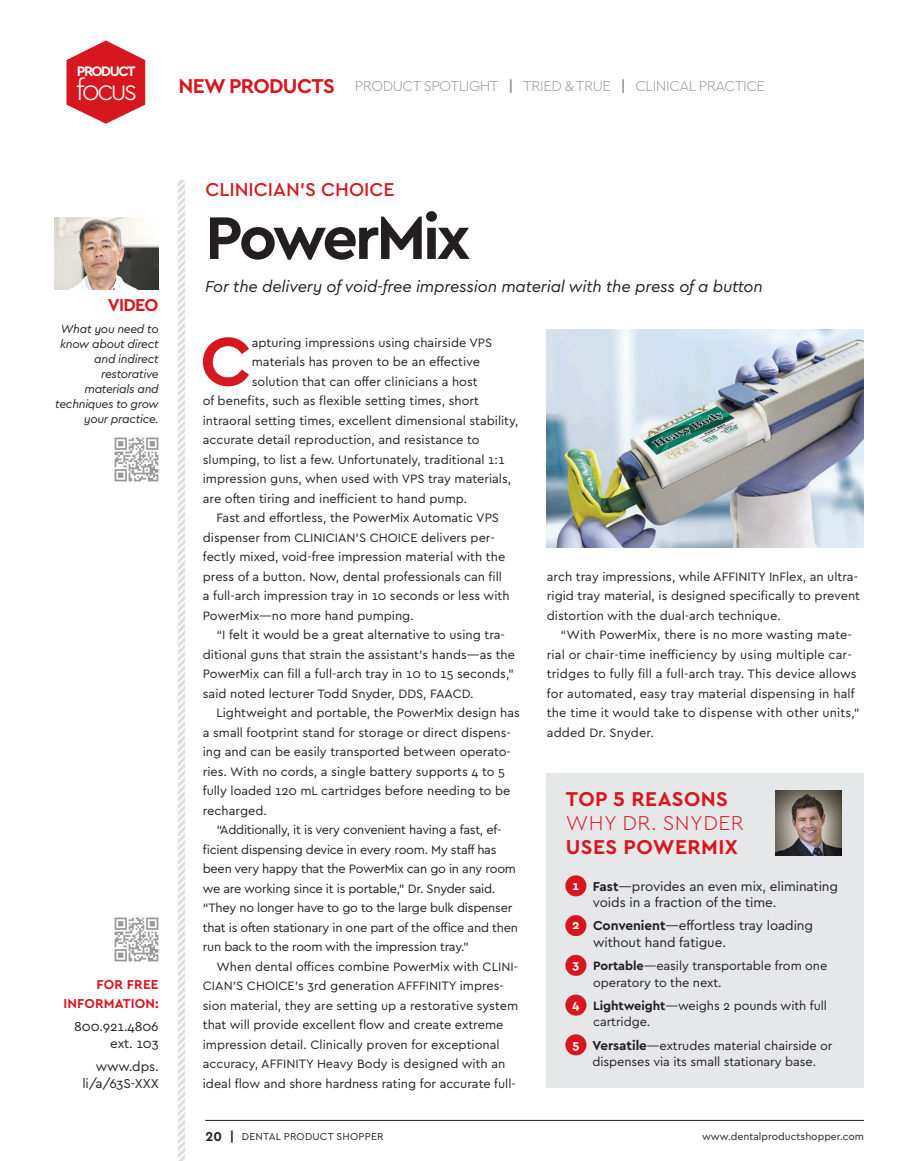
<style>
.page{position:relative;width:918px;height:1161px;background:#fff}
.page>*{position:absolute;margin:0;border:0;box-sizing:border-box;transform-origin:0 0}
.NP_BODY_FIRST_PARAGR{font:700 71.85px "Cera";color:#d7171f}
.NP_HEADLINE_FP__RD{font:700 63px "Cera";letter-spacing:-.055em;color:#231f20}
.t1{font:300 29.85px "Cera";letter-spacing:-.1em;color:#fff}
.NP_Body_Copy{font:700 21px/24px "Cera";letter-spacing:.02em;color:#d7171f}
.NP_Body_Copy-2{font:700 21px "Cera";letter-spacing:-.03em;color:#d7171f}
.NP_COMPANY_NAME_FP{font:500 19.5px "Cera";color:#d7171f}
.NP_SIDE_COLUMN_HEADL{font:700 18px "Cera";letter-spacing:-.04em;color:#d7171f}
.t2{font:italic 16.5px "Cera";letter-spacing:-.01em;color:#231f20}
.t3{font:300 15px "Cera";letter-spacing:-.03em;color:#939598}
.t4{font:700 14.4px "Cera";letter-spacing:-.1em;color:#fff}
.New_product_Text{font:13.5px/16.5px "Cera";letter-spacing:-.005em;color:#231f20;text-align:right}
.t5{font:700 13.5px/19.5px "Cera";letter-spacing:.01em;color:#d7171f;text-align:right}
.NP_BODY_FP__RD{font:12.75px/19.5px "Cera";color:#231f20}
.NP_BODY_FIRST_PARAGR-2{font:12.75px "Cera";color:#231f20}
.NP_BODY_FP__RD-2{font:12.75px/19.5px "Cera";letter-spacing:-.02em;color:#231f20}
.New_product_Text-2{font:12.75px/16.5px "Cera";letter-spacing:-.005em;color:#231f20}
.t6{font:700 12.75px "Cera";color:#fff}
.NP_SIDE_COLUMN_BODY{font:italic 12px/15px "Cera";letter-spacing:-.025em;color:#231f20;text-align:right}
.t7{font:10.5px "Cera";color:#231f20}
.t8{font:10.5px "Cera";letter-spacing:.02em;color:#231f20}
.s1{font-weight:700}
.s2{font-weight:300}
.s3{font-weight:700;font-size:13.5px}
</style>
<div class="page">
<hr style="left:205px;top:1120px;width:659px;height:1px;background:#231f20">
<svg style="left:67px;top:41px;width:78px;height:83px"></svg>
<svg style="left:178px;top:180px;width:7px;height:981px"></svg>
<img style="left:54px;top:218px;width:105px;height:72px">
<img style="left:115px;top:438px;width:44px;height:43px">
<img style="left:547px;top:330px;width:317px;height:217px">
<img style="left:115px;top:917px;width:44px;height:44px">
<div style="left:547px;top:773px;width:317px;height:315px;background:#e6e7e9"></div>
<div style="left:565px;top:875px;width:21px;height:21px;background:#d7171f;border-radius:50%"></div>
<div style="left:565px;top:915px;width:21px;height:21px;background:#d7171f;border-radius:50%"></div>
<div style="left:565px;top:955px;width:21px;height:21px;background:#d7171f;border-radius:50%"></div>
<div style="left:565px;top:995px;width:21px;height:21px;background:#d7171f;border-radius:50%"></div>
<div style="left:565px;top:1034px;width:21px;height:21px;background:#d7171f;border-radius:50%"></div>
<img style="left:776px;top:791px;width:66px;height:65px">
<p class="t4" style="left:77px;top:62px;width:60px">PRODUCT</p>
<p class="t1" style="left:76px;top:70px;width:63px">focus</p>
<p class="NP_Body_Copy-2" style="left:178px;top:72px;width:158px">NEW PRODUCTS</p>
<p class="t3" style="left:355px;top:76px;width:412px">PRODUCT SPOTLIGHT <span class="s1">|</span> TRIED &amp; TRUE <span class="s1">|</span> CLINICAL PRACTICE</p>
<p class="NP_SIDE_COLUMN_HEADL" style="left:108px;top:293px;width:52px">VIDEO</p>
<p class="NP_SIDE_COLUMN_BODY" style="left:55px;top:321px;width:105px">What you need to know about direct and indirect restorative materials and techniques to grow your practice.</p>
<p class="t5" style="left:63px;top:974px;width:97px">FOR FREE<br>INFORMATION:</p>
<p class="New_product_Text" style="left:74px;top:1018px;width:86px">800.921.4806 ext. 103</p>
<p class="New_product_Text" style="left:82px;top:1058px;width:78px">www.dps. li/a/63S-XXX</p>
<p class="NP_COMPANY_NAME_FP" style="left:205px;top:176px;width:191px">CLINICIAN’S CHOICE</p>
<p class="NP_HEADLINE_FP__RD" style="left:205px;top:196px;width:267px">PowerMix</p>
<p class="t2" style="left:205px;top:275px;width:559px">For the delivery of void-free impression material with the press of a button</p>
<p class="NP_BODY_FIRST_PARAGR" style="left:200px;top:314px;width:53px">C</p>
<p class="NP_BODY_FIRST_PARAGR-2" style="left:252px;top:334px;width:242px">apturing impressions using chairside VPS</p>
<p class="NP_BODY_FIRST_PARAGR-2" style="left:252px;top:353px;width:230px">materials has proven to be an effective</p>
<p class="NP_BODY_FIRST_PARAGR-2" style="left:252px;top:373px;width:227px">solution that can offer clinicians a host</p>
<p class="NP_BODY_FIRST_PARAGR-2" style="left:203px;top:392px;width:278px">of benefits, such as flexible setting times, short</p>
<p class="NP_BODY_FIRST_PARAGR-2" style="left:203px;top:412px;width:317px">intraoral setting times, excellent dimensional stability,</p>
<p class="NP_BODY_FIRST_PARAGR-2" style="left:203px;top:431px;width:278px">accurate detail reproduction, and resistance to</p>
<p class="NP_BODY_FIRST_PARAGR-2" style="left:203px;top:451px;width:303px">slumping, to list a few. Unfortunately, traditional 1:1</p>
<p class="NP_BODY_FIRST_PARAGR-2" style="left:203px;top:470px;width:310px">impression guns, when used with VPS tray materials,</p>
<p class="NP_BODY_FIRST_PARAGR-2" style="left:203px;top:490px;width:266px">are often tiring and inefficient to hand pump.</p>
<p class="NP_BODY_FP__RD" style="left:203px;top:507px;width:308px;text-indent:14px">Fast and effortless, the PowerMix Automatic VPS dispenser from CLINICIAN’S CHOICE delivers per&shy;fectly mixed, void-free impression material with the press of a button. Now, dental professionals can fill a full-arch impression tray in 10 seconds or less with PowerMix—no more hand pumping.</p>
<p class="NP_BODY_FP__RD" style="left:203px;top:624px;width:314px;text-indent:14px">“I felt it would be a great alternative to using tra&shy;ditional guns that strain the assistant’s hands—as the PowerMix can fill a full-arch tray in 10 to 15 seconds,” said noted lecturer Todd Snyder, DDS, FAACD.</p>
<p class="NP_BODY_FP__RD" style="left:203px;top:702px;width:319px;text-indent:14px">Lightweight and portable, the PowerMix design has a small footprint stand for storage or direct dispens&shy;ing and can be easily transported between operato&shy;ries. With no cords, a single battery supports 4 to 5 fully loaded 120 mL cartridges before needing to be recharged.</p>
<p class="NP_BODY_FP__RD-2" style="left:203px;top:819px;width:317px;text-indent:14px">“Additionally, it is very convenient having a fast, ef&shy;ficient dispensing device in every room. My staff has been very happy that the PowerMix can go in any room we are working since it is portable,” Dr. Snyder said. “They no longer have to go to the large bulk dispenser that is often stationary in one part of the office and then run back to the room with the impression tray.”</p>
<p class="NP_BODY_FP__RD" style="left:203px;top:956px;width:317px;text-indent:14px">When dental offices combine PowerMix with CLINI-CIAN’S CHOICE’s 3rd generation AFFFINITY impres&shy;sion material, they are setting up a restorative system that will provide excellent flow and create extreme impression detail. Clinically proven for exceptional accuracy, AFFINITY Heavy Body is designed with an ideal flow and shore hardness rating for accurate full-</p>
<p class="NP_BODY_FP__RD" style="left:547px;top:566px;width:315px">arch tray impressions, while AFFINITY InFlex, an ultra&shy;rigid tray material, is designed specifically to prevent distortion with the dual-arch technique.</p>
<p class="NP_BODY_FP__RD" style="left:547px;top:624px;width:314px;text-indent:14px">“With PowerMix, there is no more wasting mate&shy;rial or chair-time inefficiency by using multiple car&shy;tridges to fully fill a full-arch tray. This device allows for automated, easy tray material dispensing in half the time it would take to dispense with other units,” added Dr. Snyder.</p>
<p class="NP_Body_Copy" style="left:566px;top:786px;width:179px">TOP 5 REASONS<br><span class="s2">WHY DR. SNYDER<br></span>USES POWERMIX</p>
<p class="t6" style="left:573px;top:877px;width:8px">1</p>
<p class="New_product_Text" style="left:593px;top:877px;width:247px;text-align:left"><span class="s1">Fast</span>—provides an even mix, eliminating voids in a fraction of the time.</p>
<p class="t6" style="left:572px;top:917px;width:9px">2</p>
<p class="New_product_Text" style="left:593px;top:917px;width:222px;text-align:left"><span class="s1">Convenient</span>—effortless tray loading without hand fatigue.</p>
<p class="t6" style="left:572px;top:956px;width:8px">3</p>
<p class="New_product_Text-2" style="left:593px;top:957px;width:236px"><span class="s1">Portable</span>—easily transportable from one operatory to the next.</p>
<p class="t6" style="left:572px;top:996px;width:9px">4</p>
<p class="New_product_Text-2" style="left:593px;top:997px;width:235px"><span class="s1">Lightweight</span>—weighs 2 pounds with full cartridge.</p>
<p class="t6" style="left:572px;top:1036px;width:9px">5</p>
<p class="New_product_Text-2" style="left:592px;top:1036px;width:242px"><span class="s3">Versatile</span>—extrudes material chairside or dispenses via its small stationary base.</p>
<p class="t8" style="left:205px;top:1130px;width:180px"><span class="s3">20 |</span> DENTAL PRODUCT SHOPPER</p>
<p class="t7" style="left:702px;top:1130px;width:164px">www.dentalproductshopper.com</p>
</div>
